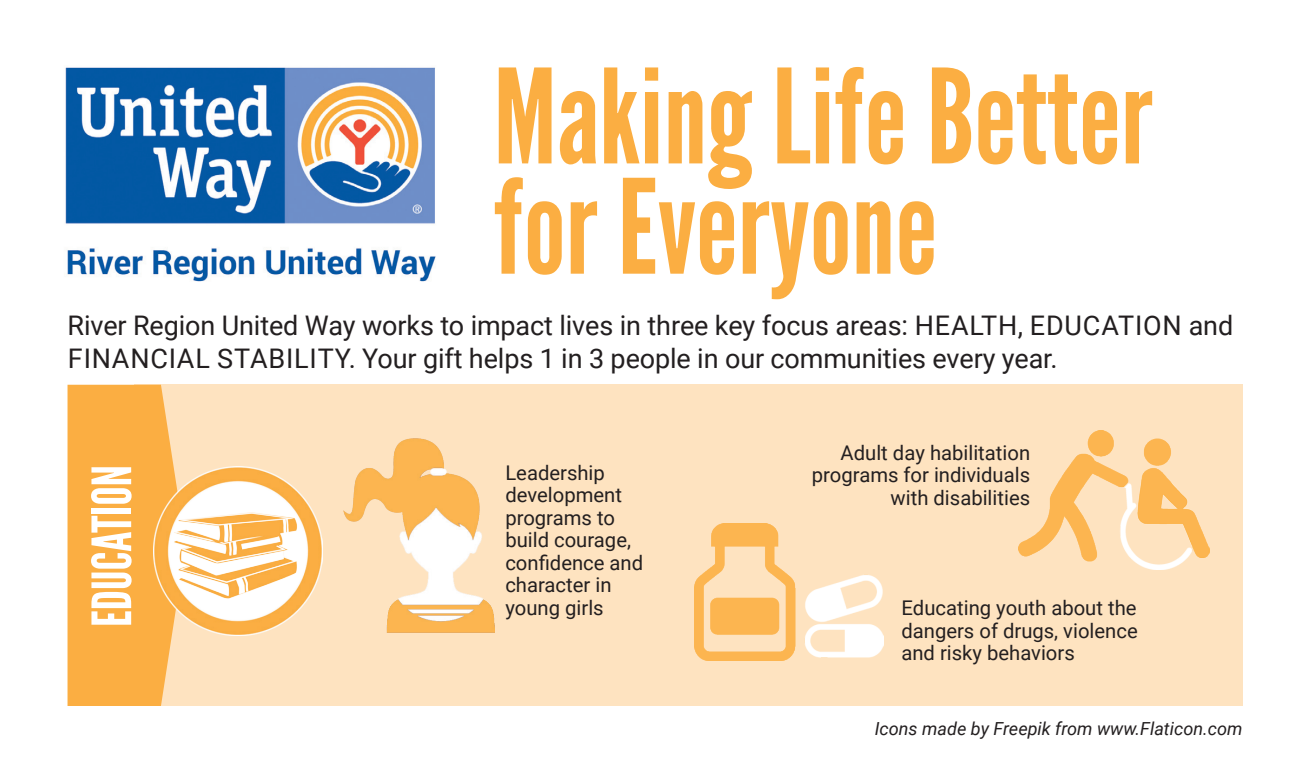
<style>
.page{position:relative;width:1310px;height:783px;background:#fff}
.page>*{position:absolute;margin:0;border:0;box-sizing:border-box;transform-origin:0 0}
.t1{font:130.5px/110.2px "League Gothic";color:#fbae42}
.t2{font:54px "League Gothic";color:#fff}
.t3{font:27px/32.4px "Roboto";letter-spacing:-.005em;color:#231f20}
.t4{font:20.25px/22.5px "Roboto";color:#231f20;text-align:justify}
.t5{font:italic 18px "Roboto";color:#231f20}
</style>
<div class="page">
<div style="left:134px;top:385px;width:1108px;height:321px;background:#fee3c0"></div>
<img style="left:695px;top:524px;width:189px;height:136px">
<div style="left:68px;top:385px;width:106px;height:321px;background:#fbae42"></div>
<img style="left:343px;top:439px;width:151px;height:194px">
<img style="left:65px;top:67px;width:371px;height:215px">
<img style="left:153px;top:466px;width:169px;height:169px">
<img style="left:1018px;top:430px;width:191px;height:140px">
<h1 class="t1" style="left:493px;top:62px;width:660px">Making Life Better for Everyone</h1>
<h3 class="t3" style="left:68px;top:308px;width:1167px">River Region United Way works to impact lives in three key focus areas: HEALTH, EDUCATION and<br>FINANCIAL STABILITY. Your gift helps 1 in 3 people in our communities every year.</h3>
<h2 class="t2" style="left:80px;top:627px;width:163px;rotate:-90deg">EDUCATION</h2>
<p class="t4" style="left:505px;top:461px;width:139px;text-align:left">Leadership development programs to build courage, confidence and character in young girls</p>
<p class="t4" style="left:812px;top:441px;width:220px;text-align:right">Adult day habilitation programs for individuals with disabilities</p>
<p class="t4" style="left:901px;top:596px;width:238px">Educating youth about the dangers of drugs, violence and risky behaviors</p>
<p class="t5" style="left:874px;top:716px;width:369px">Icons made by Freepik from www.Flaticon.com</p>
</div>
